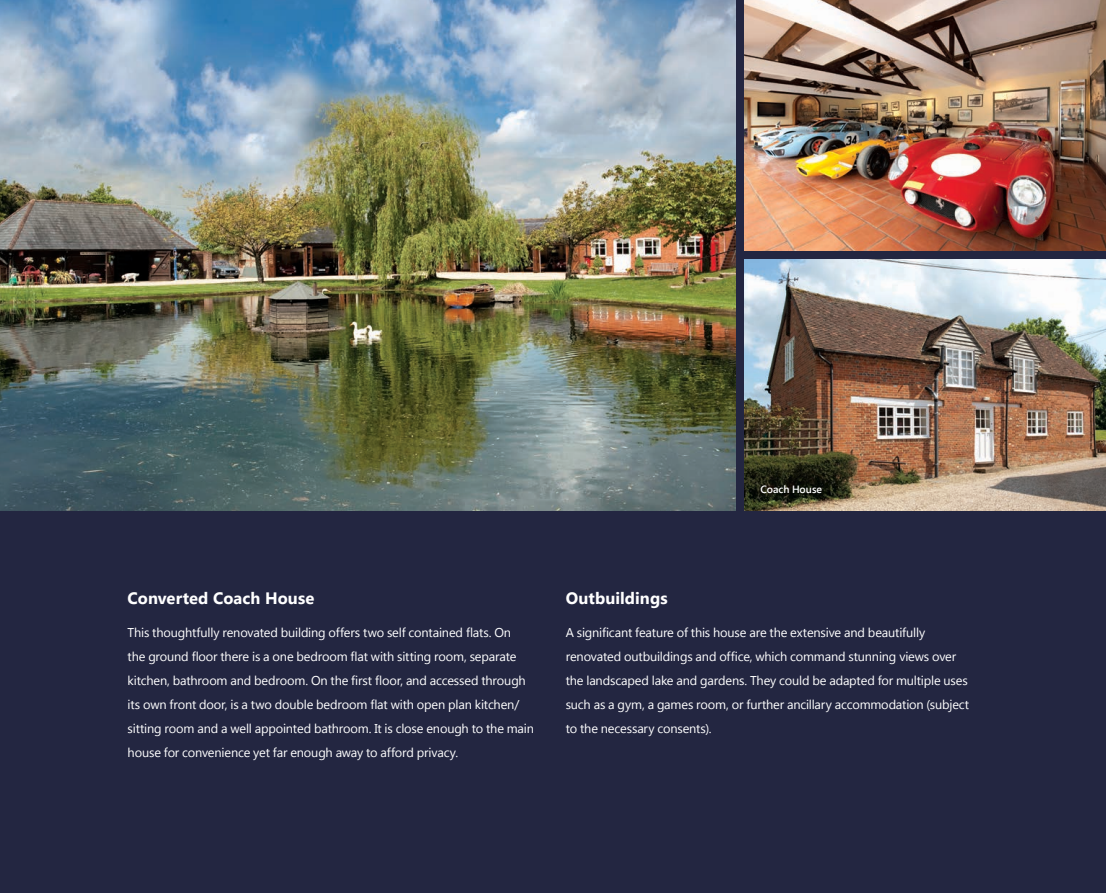
<style>
.page{position:relative;width:1106px;height:893px;background:#232641}
.page>*{position:absolute;margin:0;border:0;box-sizing:border-box;transform-origin:0 0}
.t1{font:700 16.5px "Segoe UI";letter-spacing:.005em;color:#fff}
.t2{font:12.75px/24px "Segoe UI";letter-spacing:-.015em;color:#fff}
.t3{font:600 10.5px "Segoe UI";letter-spacing:-.005em;color:#fff}
</style>
<div class="page">
<img style="left:0;top:0;width:736px;height:510px">
<img style="left:744px;top:0;width:362px;height:251px">
<img style="left:744px;top:259px;width:362px;height:251px">
<p class="t3" style="left:760px;top:482px;width:63px">Coach House</p>
<p class="t1" style="left:128px;top:587px;width:188px">Converted Coach House</p>
<p class="t2" style="left:128px;top:620px;width:408px">This thoughtfully renovated building offers two self contained flats. On<br>the ground floor there is a one bedroom flat with sitting room, separate kitchen, bathroom and bedroom. On the first floor, and accessed through its own front door, is a two double bedroom flat with open plan kitchen/ sitting room and a well appointed bathroom. It is close enough to the main house for convenience yet far enough away to afford privacy.</p>
<p class="t1" style="left:566px;top:587px;width:103px">Outbuildings</p>
<p class="t2" style="left:566px;top:620px;width:405px">A significant feature of this house are the extensive and beautifully renovated outbuildings and office, which command stunning views over the landscaped lake and gardens. They could be adapted for multiple uses such as a gym, a games room, or further ancillary accommodation (subject to the necessary consents).</p>
</div>
